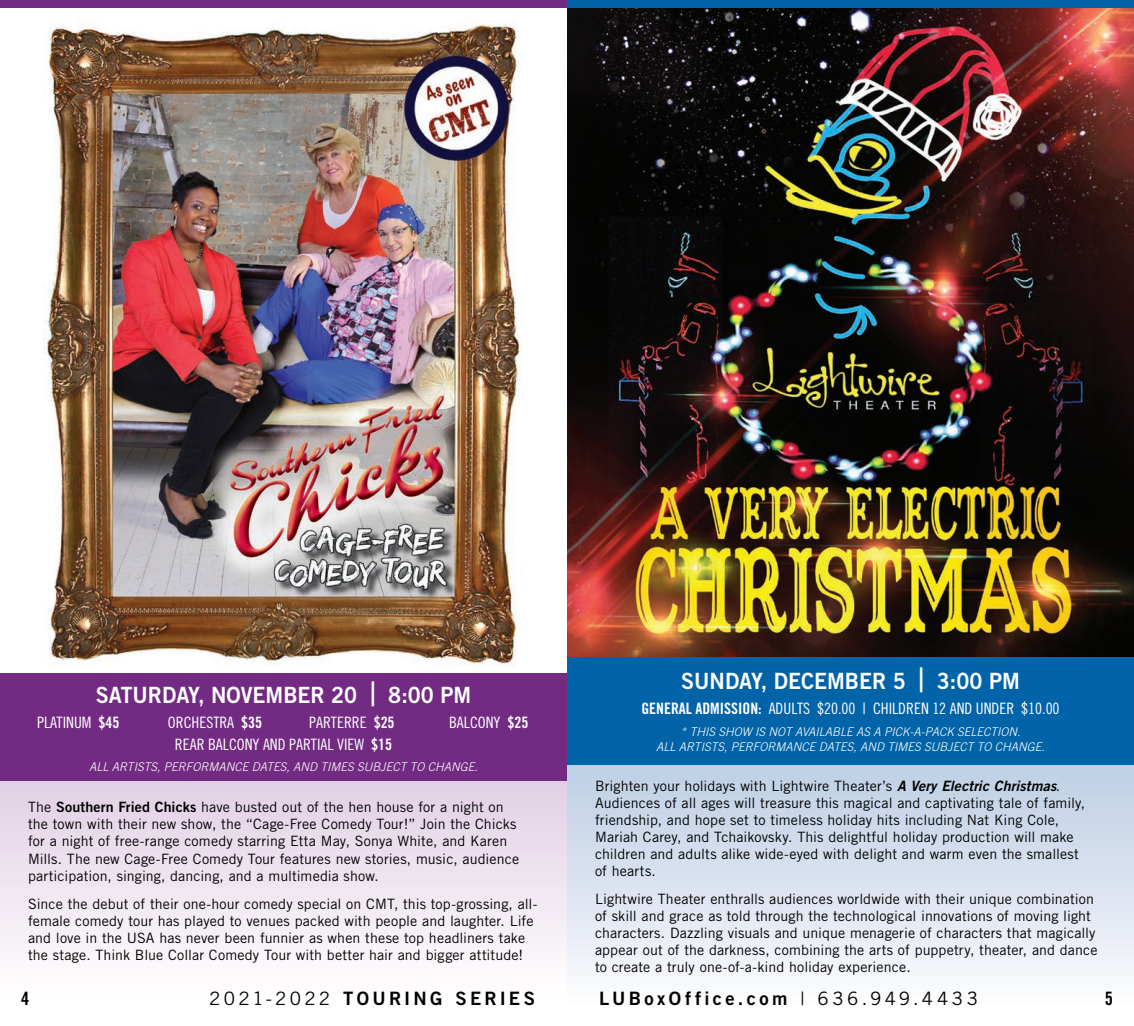
<style>
.page{position:relative;width:1134px;height:1026px;background:#fff}
.page>*{position:absolute;margin:0;border:0;box-sizing:border-box;transform-origin:0 0}
.t1{font:22.5px "Trade Gothic Bold Two";color:#fff;scale:.95 1}
.t2{font:18.45px "Trade Gothic Bold Two";letter-spacing:.18em;color:#000}
.t3{font:18.45px "Trade Gothic Bold Cond Twenty";color:#000}
.t4{font:15.75px "Trade Gothic Cond Eighteen";color:#fff}
.t5{font:14.25px/17.1px "Trade Gothic";letter-spacing:.005em;color:#000}
.t6{font:italic 300 12px "Trade Gothic";color:#fff}
.s1{font-size:33.6px}
.s2{font-family:"Trade Gothic Bold Cond Twenty"}
.s3{font-family:"Trade Gothic Bold Two";font-style:italic}
.s4{font-family:"Trade Gothic Bold Two"}
.s5{font-family:"Trade Gothic"}
</style>
<div class="page">
<svg style="left:0;top:781px;width:567px;height:171px"></svg>
<svg style="left:567px;top:765px;width:567px;height:210px;background:#d8e1ef"></svg>
<img style="left:43px;top:24px;width:478px;height:641px">
<img style="left:567px;top:8px;width:567px;height:649px">
<div style="left:0;top:0;width:567px;height:8px;background:#722a83"></div>
<div style="left:0;top:673px;width:567px;height:108px;background:#722a83"></div>
<div style="left:567px;top:0;width:567px;height:8px;background:#0163a8"></div>
<div style="left:567px;top:657px;width:567px;height:108px;background:#0163a8"></div>
<p class="t1" style="left:96px;top:681px;width:397px">SATURDAY, NOVEMBER 20 <span class="s1">|</span> 8:00 PM</p>
<p class="t4" style="left:37px;top:713px;width:84px">PLATINUM <span class="s2">$45</span></p>
<p class="t4" style="left:168px;top:713px;width:96px">ORCHESTRA <span class="s2">$35</span></p>
<p class="t4" style="left:309px;top:713px;width:87px">PARTERRE <span class="s2">$25</span></p>
<p class="t4" style="left:449px;top:713px;width:81px">BALCONY <span class="s2">$25</span></p>
<p class="t4" style="left:175px;top:735px;width:219px">REAR BALCONY AND PARTIAL VIEW <span class="s2">$15</span></p>
<p class="t6" style="left:89px;top:760px;width:390px">ALL ARTISTS, PERFORMANCE DATES, AND TIMES SUBJECT TO CHANGE.</p>
<p class="t1" style="left:681px;top:667px;width:358px">SUNDAY, DECEMBER 5 <span class="s1">|</span> 3:00 PM</p>
<p class="t4" style="left:641px;top:699px;width:420px"><span class="s2">GENERAL ADMISSION:</span> ADULTS $20.00 | CHILDREN 12 AND UNDER $10.00</p>
<p class="t6" style="left:680px;top:725px;width:342px">* THIS SHOW IS NOT AVAILABLE AS A PICK-A-PACK SELECTION.</p>
<p class="t6" style="left:656px;top:739px;width:390px">ALL ARTISTS, PERFORMANCE DATES, AND TIMES SUBJECT TO CHANGE.</p>
<p class="t5" style="left:595px;top:777px;width:492px">Brighten your holidays with Lightwire Theater’s <span class="s3">A Very Electric Christmas</span>.<br>Audiences of all ages will treasure this magical and captivating tale of family, friendship, and hope set to timeless holiday hits including Nat King Cole, Mariah Carey, and Tchaikovsky. This delightful holiday production will make children and adults alike wide-eyed with delight and warm even the smallest of hearts.</p>
<p class="t5" style="left:595px;top:890px;width:504px">Lightwire Theater enthralls audiences worldwide with their unique combination of skill and grace as told through the technological innovations of moving light characters. Dazzling visuals and unique menagerie of characters that magically appear out of the darkness, combining the arts of puppetry, theater, and dance to create a truly one-of-a-kind holiday experience.</p>
<p class="t5" style="left:28px;top:798px;width:493px">The <span class="s4">Southern Fried Chicks</span> have busted out of the hen house for a night on the town with their new show, the “Cage-Free Comedy Tour!” Join the Chicks for a night of free-range comedy starring Etta May, Sonya White, and Karen Mills. The new Cage-Free Comedy Tour features new stories, music, audience participation, singing, dancing, and a multimedia show.</p>
<p class="t5" style="left:28px;top:895px;width:511px">Since the debut of their one-hour comedy special on CMT, this top-grossing, all&shy;female comedy tour has played to venues packed with people and laughter. Life and love in the USA has never been funnier as when these top headliners take the stage. Think Blue Collar Comedy Tour with better hair and bigger attitude!</p>
<p class="t3" style="left:21px;top:988px;width:10px">4</p>
<p class="t2" style="left:209px;top:987px;width:327px"><span class="s5">2021-2022</span> TOURING SERIES</p>
<p class="t2" style="left:599px;top:987px;width:381px">LUBoxOffice.com <span class="s5">| 636.949.4433</span></p>
<p class="t3" style="left:1105px;top:988px;width:10px">5</p>
</div>
